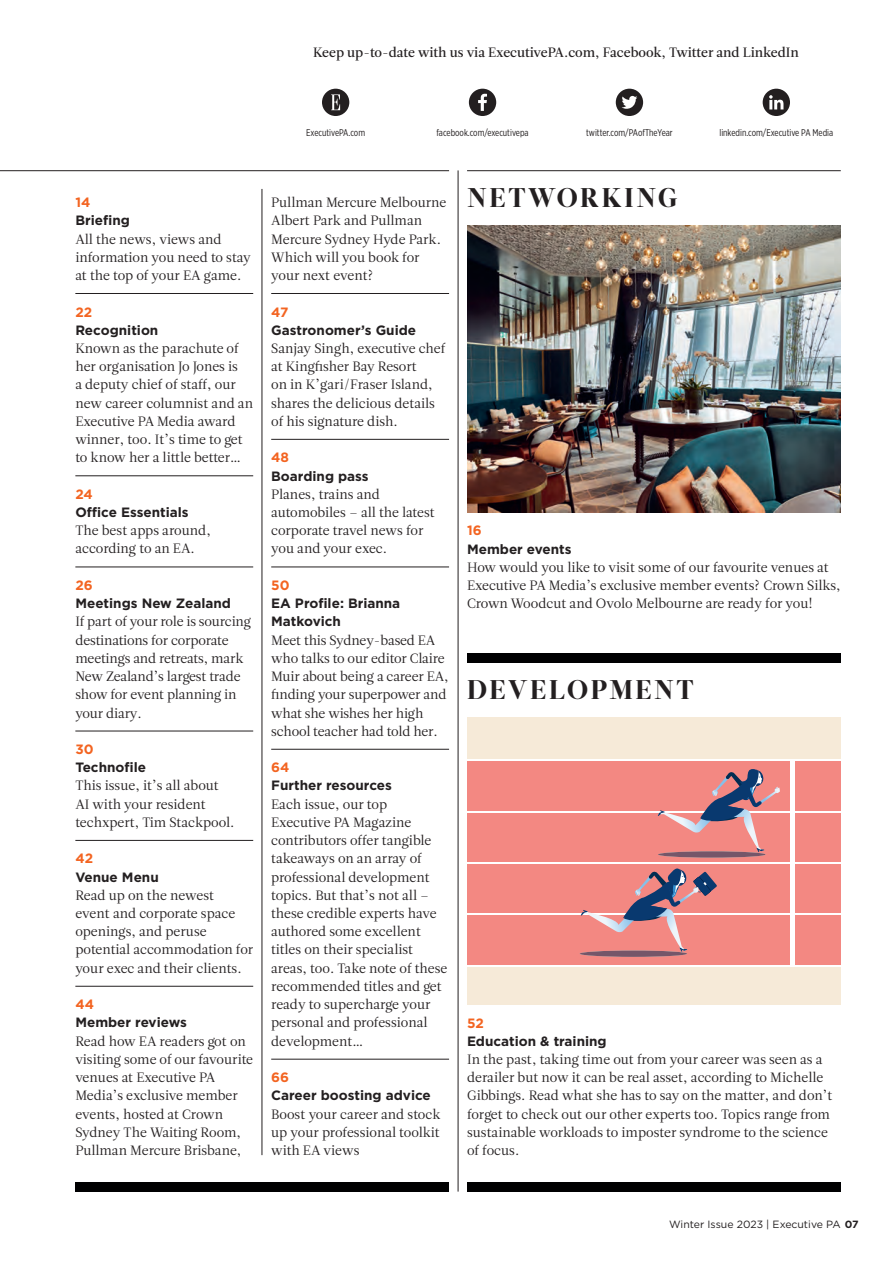
<style>
.page{position:relative;width:893px;height:1263px;background:#fff}
.page>*{position:absolute;margin:0;border:0;box-sizing:border-box;transform-origin:0 0}
.t1{font:27px "Leitura Display Two";letter-spacing:.095em;color:#231f20}
.t2{font:13.5px/18.1px "Leitura Two";color:#231f20}
.t3{font:700 13.5px/18.3px "Gotham";color:#231f20}
.t4{font:500 13.5px "Leitura Two";color:#231f20}
.t5{font:700 13.5px "Gotham";color:#f36421}
.t6{font:10.5px "Gotham";color:#231f20}
.t7{font:9.75px "Gotham X Narrow";color:#231f20}
.s1{font-weight:700}
</style>
<div class="page">
<img style="left:467px;top:225px;width:374px;height:287px">
<div style="left:75px;top:1182px;width:374px;height:9px;background:#000001"></div>
<div style="left:467px;top:1182px;width:374px;height:9px;background:#000001"></div>
<div style="left:467px;top:654px;width:374px;height:9px;background:#000001"></div>
<hr style="left:467px;top:170px;width:374px;height:1px;background:#231f20">
<hr style="left:458px;top:170px;width:1px;height:1021px;background:#231f20">
<hr style="left:262px;top:189px;width:1px;height:966px;background:#231f20">
<hr style="left:75px;top:293px;width:178px;height:1px;background:#231f20">
<hr style="left:75px;top:475px;width:178px;height:1px;background:#231f20">
<hr style="left:75px;top:567px;width:178px;height:1px;background:#231f20">
<hr style="left:75px;top:731px;width:178px;height:1px;background:#231f20">
<hr style="left:75px;top:840px;width:178px;height:1px;background:#231f20">
<hr style="left:75px;top:986px;width:178px;height:1px;background:#231f20">
<hr style="left:271px;top:293px;width:178px;height:1px;background:#231f20">
<hr style="left:271px;top:439px;width:178px;height:1px;background:#231f20">
<hr style="left:271px;top:567px;width:178px;height:1px;background:#231f20">
<hr style="left:271px;top:749px;width:178px;height:1px;background:#231f20">
<hr style="left:271px;top:1059px;width:178px;height:1px;background:#231f20">
<div style="left:322px;top:89px;width:27px;height:27px;background:#231f20;border-radius:50%"></div>
<svg style="left:331px;top:94px;width:9px;height:16px"></svg>
<div style="left:763px;top:89px;width:27px;height:27px;background:#231f20;border-radius:50%"></div>
<svg style="left:769px;top:95px;width:14px;height:14px"></svg>
<div style="left:616px;top:89px;width:27px;height:27px;background:#231f20;border-radius:50%"></div>
<svg style="left:622px;top:96px;width:15px;height:13px"></svg>
<div style="left:469px;top:89px;width:27px;height:27px;background:#231f20;border-radius:50%"></div>
<svg style="left:478px;top:94px;width:9px;height:17px"></svg>
<hr style="left:0;top:170px;width:449px;height:1px;background:#231f20">
<div style="left:467px;top:718px;width:374px;height:287px;background:#f6ead8"></div>
<div style="left:467px;top:761px;width:374px;height:204px;background:#f38882"></div>
<hr style="left:467px;top:759px;width:374px;height:2px;background:#fff">
<hr style="left:467px;top:810px;width:374px;height:2px;background:#fff">
<hr style="left:467px;top:862px;width:374px;height:2px;background:#fff">
<hr style="left:467px;top:913px;width:374px;height:2px;background:#fff">
<hr style="left:467px;top:965px;width:374px;height:2px;background:#fff">
<hr style="left:791px;top:760px;width:4px;height:206px;background:#fff">
<svg style="left:658px;top:769px;width:122px;height:83px;background:#d08689"></svg>
<svg style="left:581px;top:865px;width:136px;height:87px;background:#cf8488"></svg>
<div style="left:580px;top:950px;width:107px;height:7px;background:#755669;border-radius:50%"></div>
<div style="left:658px;top:851px;width:107px;height:7px;background:#755669;border-radius:50%"></div>
<p class="t4" style="left:313px;top:43px;width:487px">Keep up-to-date with us via ExecutivePA.com, Facebook, Twitter and LinkedIn</p>
<p class="t7" style="left:306px;top:127px;width:60px">ExecutivePA.com</p>
<p class="t7" style="left:436px;top:127px;width:94px">facebook.com/executivepa</p>
<p class="t7" style="left:586px;top:127px;width:88px">twitter.com/PAofTheYear</p>
<p class="t7" style="left:719px;top:127px;width:115px">linkedin.com/Executive PA Media</p>
<p class="t5" style="left:75px;top:193px;width:16px">14</p>
<p class="t3" style="left:75px;top:211px;width:56px">Briefing</p>
<p class="t2" style="left:75px;top:230px;width:177px">All the news, views and information you need to stay at the top of your EA game.</p>
<p class="t5" style="left:75px;top:303px;width:18px">22</p>
<p class="t3" style="left:75px;top:321px;width:85px">Recognition</p>
<p class="t2" style="left:75px;top:339px;width:179px">Known as the parachute of her organisation Jo Jones is<br>a deputy chief of staff, our new career columnist and an<br>Executive PA Media award winner, too. It’s time to get to know her a little better…</p>
<p class="t5" style="left:75px;top:485px;width:19px">24</p>
<p class="t3" style="left:75px;top:503px;width:115px">Office Essentials</p>
<p class="t2" style="left:75px;top:522px;width:137px">The best apps around, according to an EA.</p>
<p class="t5" style="left:75px;top:576px;width:19px">26</p>
<p class="t3" style="left:75px;top:594px;width:157px">Meetings New Zealand</p>
<p class="t2" style="left:75px;top:613px;width:177px">If part of your role is sourcing destinations for corporate meetings and retreats, mark<br>New Zealand’s largest trade show for event planning in your diary.</p>
<p class="t5" style="left:75px;top:740px;width:20px">30</p>
<p class="t3" style="left:75px;top:758px;width:72px">Technofile</p>
<p class="t2" style="left:75px;top:777px;width:161px">This issue, it’s all about<br>AI with your resident techxpert, Tim Stackpool.</p>
<p class="t5" style="left:75px;top:850px;width:19px">42</p>
<p class="t3" style="left:75px;top:867px;width:85px">Venue Menu</p>
<p class="t2" style="left:75px;top:886px;width:179px">Read up on the newest<br>event and corporate space openings, and peruse potential accommodation for your exec and their clients.</p>
<p class="t5" style="left:75px;top:995px;width:20px">44</p>
<p class="t3" style="left:75px;top:1013px;width:113px">Member reviews</p>
<p class="t2" style="left:75px;top:1032px;width:179px">Read how EA readers got on visiting some of our favourite venues at Executive PA<br>Media’s exclusive member events, hosted at Crown<br>Sydney The Waiting Room,<br>Pullman Mercure Brisbane,</p>
<p class="t2" style="left:271px;top:194px;width:177px">Pullman Mercure Melbourne<br>Albert Park and Pullman<br>Mercure Sydney Hyde Park.<br>Which will you book for your next event?</p>
<p class="t5" style="left:271px;top:303px;width:19px">47</p>
<p class="t3" style="left:271px;top:321px;width:146px">Gastronomer’s Guide</p>
<p class="t2" style="left:271px;top:339px;width:176px">Sanjay Singh, executive chef at Kingfisher Bay Resort<br>on in K’gari/Fraser Island, shares the delicious details of his signature dish.</p>
<p class="t5" style="left:271px;top:449px;width:19px">48</p>
<p class="t3" style="left:271px;top:467px;width:99px">Boarding pass</p>
<p class="t2" style="left:271px;top:485px;width:165px">Planes, trains and automobiles – all the latest corporate travel news for you and your exec.</p>
<p class="t5" style="left:271px;top:576px;width:20px">50</p>
<p class="t3" style="left:271px;top:594px;width:131px">EA Profile: Brianna<br>Matkovich</p>
<p class="t2" style="left:271px;top:631px;width:179px">Meet this Sydney-based EA who talks to our editor Claire<br>Muir about being a career EA, finding your superpower and what she wishes her high school teacher had told her.</p>
<p class="t5" style="left:271px;top:758px;width:20px">64</p>
<p class="t3" style="left:271px;top:776px;width:122px">Further resources</p>
<p class="t2" style="left:271px;top:795px;width:178px">Each issue, our top<br>Executive PA Magazine contributors offer tangible takeaways on an array of professional development topics. But that’s not all – these credible experts have authored some excellent titles on their specialist areas, too. Take note of these recommended titles and get ready to supercharge your personal and professional development…</p>
<p class="t5" style="left:271px;top:1068px;width:19px">66</p>
<p class="t3" style="left:271px;top:1086px;width:161px">Career boosting advice</p>
<p class="t2" style="left:271px;top:1105px;width:171px;text-align:justify">Boost your career and stock up your professional toolkit with EA views</p>
<h1 class="t1" style="left:467px;top:180px;width:212px">NETWORKING</h1>
<p class="t5" style="left:467px;top:521px;width:16px">16</p>
<p class="t3" style="left:467px;top:539px;width:106px">Member events</p>
<p class="t2" style="left:467px;top:558px;width:375px">How would you like to visit some of our favourite venues at<br>Executive PA Media’s exclusive member events? Crown Silks,<br>Crown Woodcut and Ovolo Melbourne are ready for you!</p>
<h1 class="t1" style="left:467px;top:672px;width:228px">DEVELOPMENT</h1>
<p class="t5" style="left:467px;top:1014px;width:18px">52</p>
<p class="t3" style="left:467px;top:1032px;width:141px">Education &amp; training</p>
<p class="t2" style="left:467px;top:1050px;width:367px">In the past, taking time out from your career was seen as a derailer but now it can be real asset, according to Michelle Gibbings. Read what she has to say on the matter, and don’t forget to check out our other experts too. Topics range from sustainable workloads to imposter syndrome to the science of focus.</p>
<p class="t6" style="left:669px;top:1218px;width:191px">Winter Issue 2023 | Executive PA <span class="s1">07</span></p>
</div>
